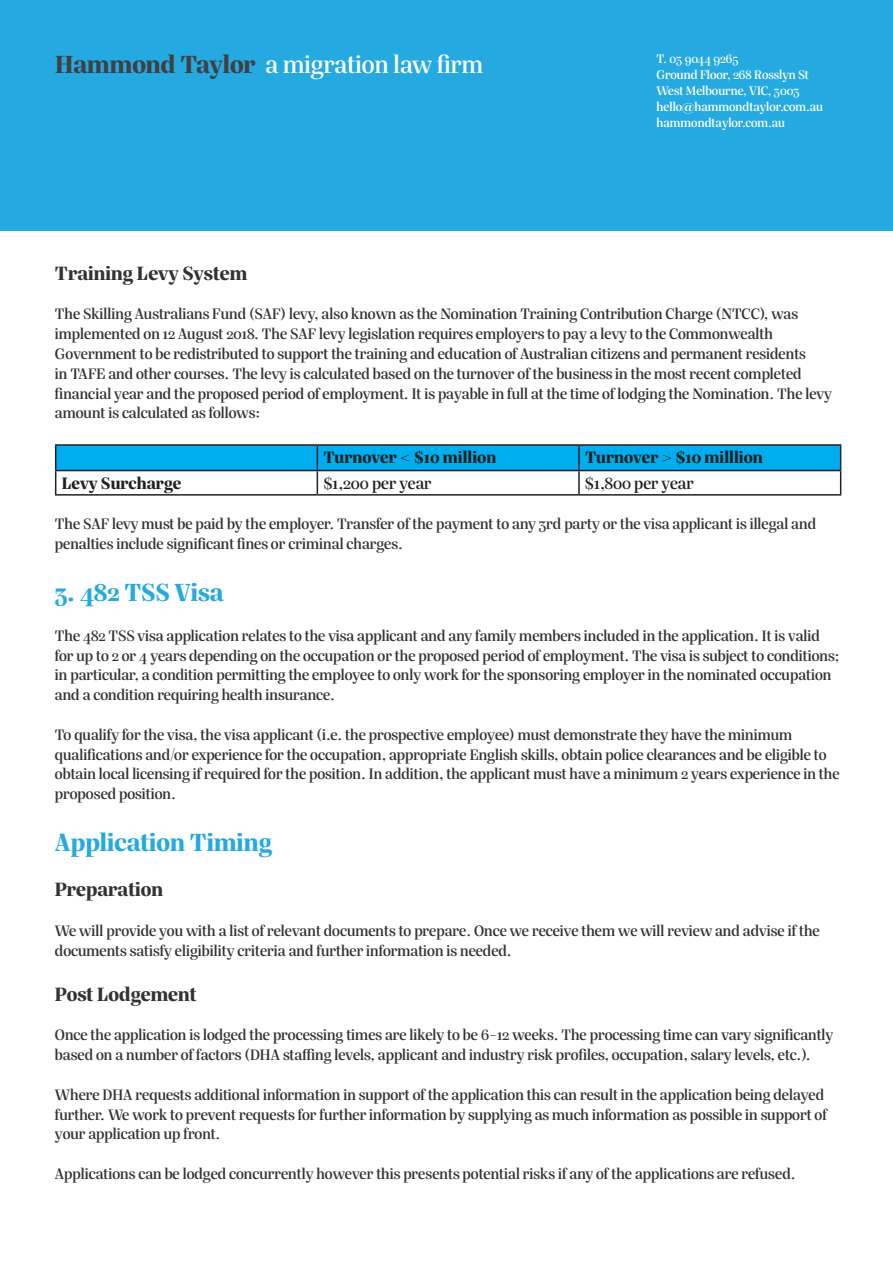
<style>
.page{position:relative;width:893px;height:1263px;background:#fff}
.page>*{position:absolute;margin:0;border:0;box-sizing:border-box;transform-origin:0 0}
.t1{font:500 27px "Silva Display";color:#fff}
.t2{font:700 27px "Silva Display";color:#24aae1}
.t3{font:700 21px "Silva Display";color:#313232}
.t4{font:700 18px "Silva Display";color:#231f20}
.t5{font:500 18px "Silva Display";color:#231f20}
.t6{font:500 16.5px/19.8px "Silva Display";color:#313232}
.t7{font:500 13.5px/16.2px "Silva Display";color:#fff}
.s1{font-weight:700;color:#413f41}
</style>
<div class="page">
<div style="left:0;top:0;width:893px;height:231px;background:#24aae1"></div>
<hr style="left:55px;top:444px;width:262px;height:2px;background:#231f20">
<hr style="left:317px;top:444px;width:262px;height:2px;background:#231f20">
<hr style="left:579px;top:444px;width:262px;height:2px;background:#231f20">
<svg style="left:55px;top:445px;width:786px;height:49px"></svg>
<hr style="left:55px;top:494px;width:262px;height:2px;background:#231f20">
<hr style="left:317px;top:494px;width:262px;height:2px;background:#231f20">
<hr style="left:579px;top:494px;width:262px;height:2px;background:#231f20">
<h1 class="t1" style="left:55px;top:47px;width:429px"><span class="s1">Hammond Taylor</span> a migration law firm</h1>
<p class="t7" style="left:657px;top:50px;width:168px">T. 03 9044 9265<br>Ground Floor, 268 Rosslyn St<br>West Melbourne, VIC, 3003 hello@hammondtaylor.com.au hammondtaylor.com.au</p>
<p class="t3" style="left:55px;top:259px;width:194px">Training Levy System</p>
<p class="t6" style="left:55px;top:304px;width:778px">The Skilling Australians Fund (SAF) levy, also known as the Nomination Training Contribution Charge (NTCC), was implemented on 12 August 2018. The SAF levy legislation requires employers to pay a levy to the Commonwealth Government to be redistributed to support the training and education of Australian citizens and permanent residents<br>in TAFE and other courses. The levy is calculated based on the turnover of the business in the most recent completed financial year and the proposed period of employment. It is payable in full at the time of lodging the Nomination. The levy amount is calculated as follows:</p>
<p class="t4" style="left:323px;top:446px;width:174px">Turnover &lt; $10 million</p>
<p class="t4" style="left:585px;top:446px;width:179px">Turnover &gt; $10 milllion</p>
<p class="t4" style="left:62px;top:471px;width:121px">Levy Surcharge</p>
<p class="t5" style="left:323px;top:471px;width:110px">$1,200 per year</p>
<p class="t5" style="left:585px;top:471px;width:110px">$1,800 per year</p>
<p class="t6" style="left:55px;top:514px;width:763px">The SAF levy must be paid by the employer. Transfer of the payment to any 3rd party or the visa applicant is illegal and penalties include significant fines or criminal charges.</p>
<h1 class="t2" style="left:55px;top:575px;width:170px">3. 482 TSS Visa</h1>
<p class="t6" style="left:55px;top:625px;width:786px">The 482 TSS visa application relates to the visa applicant and any family members included in the application. It is valid for up to 2 or 4 years depending on the occupation or the proposed period of employment. The visa is subject to conditions; in particular, a condition permitting the employee to only work for the sponsoring employer in the nominated occupation and a condition requiring health insurance.</p>
<p class="t6" style="left:55px;top:724px;width:786px">To qualify for the visa, the visa applicant (i.e. the prospective employee) must demonstrate they have the minimum qualifications and/or experience for the occupation, appropriate English skills, obtain police clearances and be eligible to obtain local licensing if required for the position. In addition, the applicant must have a minimum 2 years experience in the proposed position.</p>
<h1 class="t2" style="left:55px;top:825px;width:219px">Application Timing</h1>
<p class="t3" style="left:55px;top:876px;width:110px">Preparation</p>
<p class="t6" style="left:55px;top:920px;width:766px">We will provide you with a list of relevant documents to prepare. Once we receive them we will review and advise if the documents satisfy eligibility criteria and further information is needed.</p>
<p class="t3" style="left:55px;top:980px;width:143px">Post Lodgement</p>
<p class="t6" style="left:55px;top:1025px;width:780px">Once the application is lodged the processing times are likely to be 6-12 weeks. The processing time can vary significantly based on a number of factors (DHA staffing levels, applicant and industry risk profiles, occupation, salary levels, etc.).</p>
<p class="t6" style="left:55px;top:1084px;width:773px">Where DHA requests additional information in support of the application this can result in the application being delayed further. We work to prevent requests for further information by supplying as much information as possible in support of your application up front.</p>
<p class="t6" style="left:55px;top:1163px;width:742px">Applications can be lodged concurrently however this presents potential risks if any of the applications are refused.</p>
</div>
